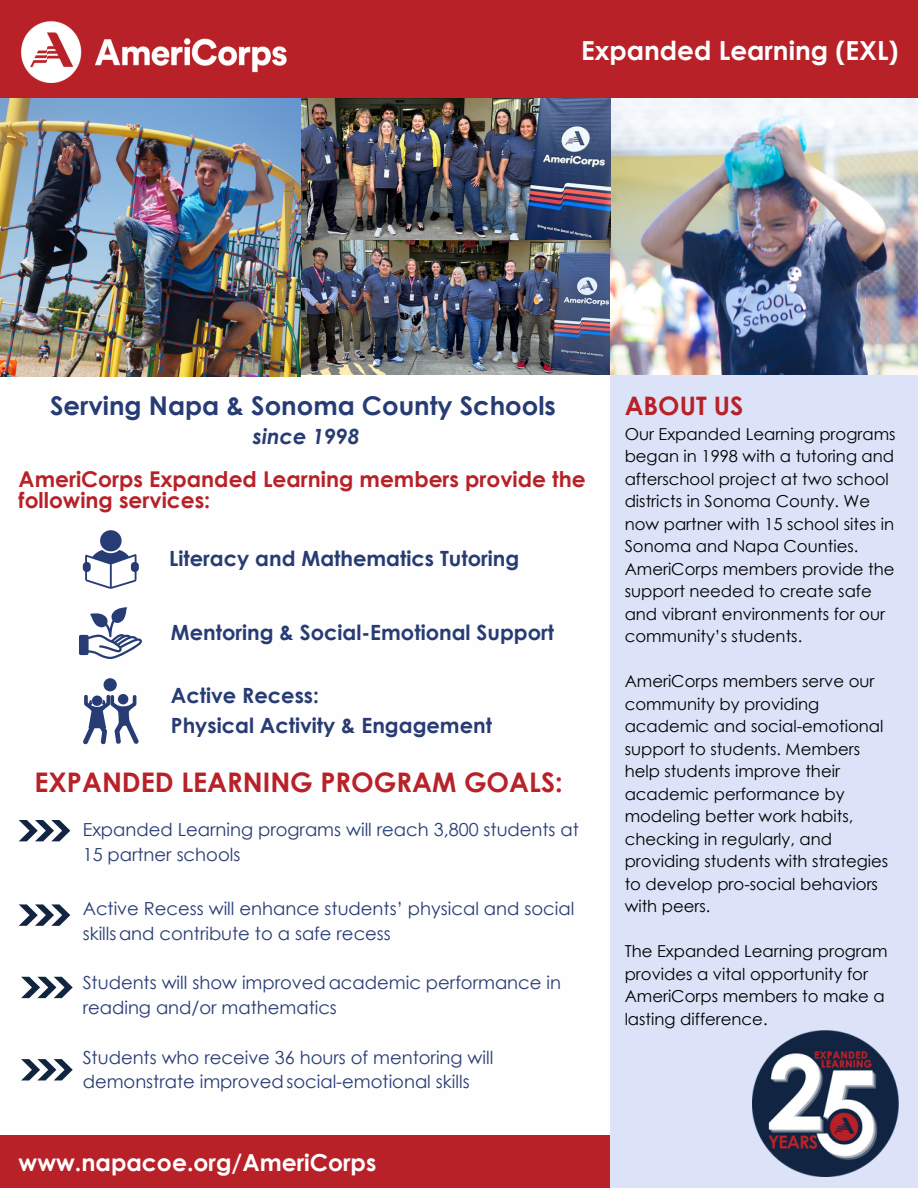
<style>
.page{position:relative;width:918px;height:1188px;background:#fff}
.page>*{position:absolute;margin:0;border:0;box-sizing:border-box;transform-origin:0 0}
.t1{font:700 27px "Century Gothic";color:#b82128}
.t2{font:700 26.25px "Century Gothic";color:#fff}
.t3{font:700 25.8px "Century Gothic";color:#273c75}
.t4{font:700 25.5px "Century Gothic";color:#b82128}
.t5{font:700 23.4px "Century Gothic";color:#fffefe}
.t6{font:700 21.75px/21.3px "Century Gothic";color:#b82128}
.t7{font:700 21px "Century Gothic";color:#273c75}
.t8{font:italic 700 21px "Century Gothic";color:#273c75}
.t9{font:18px/24.8px "Century Gothic";color:#273c75}
.t10{font:16.5px/22.5px "Century Gothic";color:#000}
</style>
<div class="page">
<div style="left:0;top:1135px;width:610px;height:53px;background:#b82128"></div>
<img style="left:610px;top:98px;width:308px;height:277px">
<svg style="left:83px;top:530px;width:56px;height:59px"></svg>
<svg style="left:83px;top:695px;width:56px;height:50px"></svg>
<div style="left:104px;top:678px;width:13px;height:13px;background:#273c75;border-radius:50%"></div>
<svg style="left:79px;top:607px;width:63px;height:52px"></svg>
<svg style="left:19px;top:820px;width:51px;height:21px"></svg>
<svg style="left:19px;top:904px;width:51px;height:22px"></svg>
<svg style="left:21px;top:977px;width:52px;height:21px"></svg>
<svg style="left:21px;top:1059px;width:52px;height:21px"></svg>
<img style="left:300px;top:98px;width:310px;height:143px">
<img style="left:300px;top:241px;width:310px;height:134px">
<div style="left:610px;top:375px;width:308px;height:813px;background:#dce3f8"></div>
<img style="left:0;top:98px;width:300px;height:279px">
<div style="left:0;top:0;width:918px;height:98px;background:#b82128"></div>
<img style="left:21px;top:21px;width:266px;height:61px">
<img style="left:753px;top:1030px;width:146px;height:146px">
<p class="t2" style="left:581px;top:34px;width:319px">Expanded Learning (EXL)</p>
<p class="t3" style="left:50px;top:390px;width:507px">Serving Napa &amp; Sonoma County Schools</p>
<p class="t4" style="left:625px;top:390px;width:120px">ABOUT US</p>
<p class="t8" style="left:253px;top:423px;width:108px">since 1998</p>
<p class="t6" style="left:19px;top:468px;width:569px">AmeriCorps Expanded Learning members provide the following services:</p>
<p class="t7" style="left:169px;top:545px;width:352px">Literacy and Mathematics Tutoring</p>
<p class="t7" style="left:171px;top:619px;width:385px">Mentoring &amp; Social-Emotional Support</p>
<p class="t7" style="left:171px;top:682px;width:150px">Active Recess:</p>
<p class="t7" style="left:171px;top:712px;width:323px">Physical Activity &amp; Engagement</p>
<p class="t1" style="left:35px;top:765px;width:530px">EXPANDED LEARNING PROGRAM GOALS:</p>
<p class="t9" style="left:83px;top:817px;width:498px">Expanded Learning programs will reach 3,800 students at<br>15 partner schools</p>
<p class="t9" style="left:83px;top:896px;width:493px">Active Recess will enhance students’ physical and social skillsand contribute to a safe recess</p>
<p class="t9" style="left:83px;top:970px;width:480px">Students will show improvedacademic performance in reading and/or mathematics</p>
<p class="t9" style="left:83px;top:1044px;width:412px">Students who receive 36 hours of mentoring will demonstrate improvedsocial-emotional skills</p>
<p class="t5" style="left:19px;top:1147px;width:359px">www.napacoe.org/AmeriCorps</p>
<p class="t10" style="left:625px;top:422px;width:272px">Our Expanded Learning programs began in 1998 with a tutoring and afterschool project at two school districts in Sonoma County. We now partner with 15 school sites in<br>Sonoma and Napa Counties.<br>AmeriCorps members provide the support needed to create safe and vibrant environments for our community’s students.</p>
<p class="t10" style="left:625px;top:670px;width:265px">AmeriCorps members serve our community by providing academic and social-emotional support to students. Members help students improve their academic performance by modeling better work habits, checking in regularly, and providing students with strategies to develop pro-social behaviors with peers.</p>
<p class="t10" style="left:625px;top:940px;width:264px">The Expanded Learning program provides a vital opportunity for<br>AmeriCorps members to make a lasting difference.</p>
</div>
